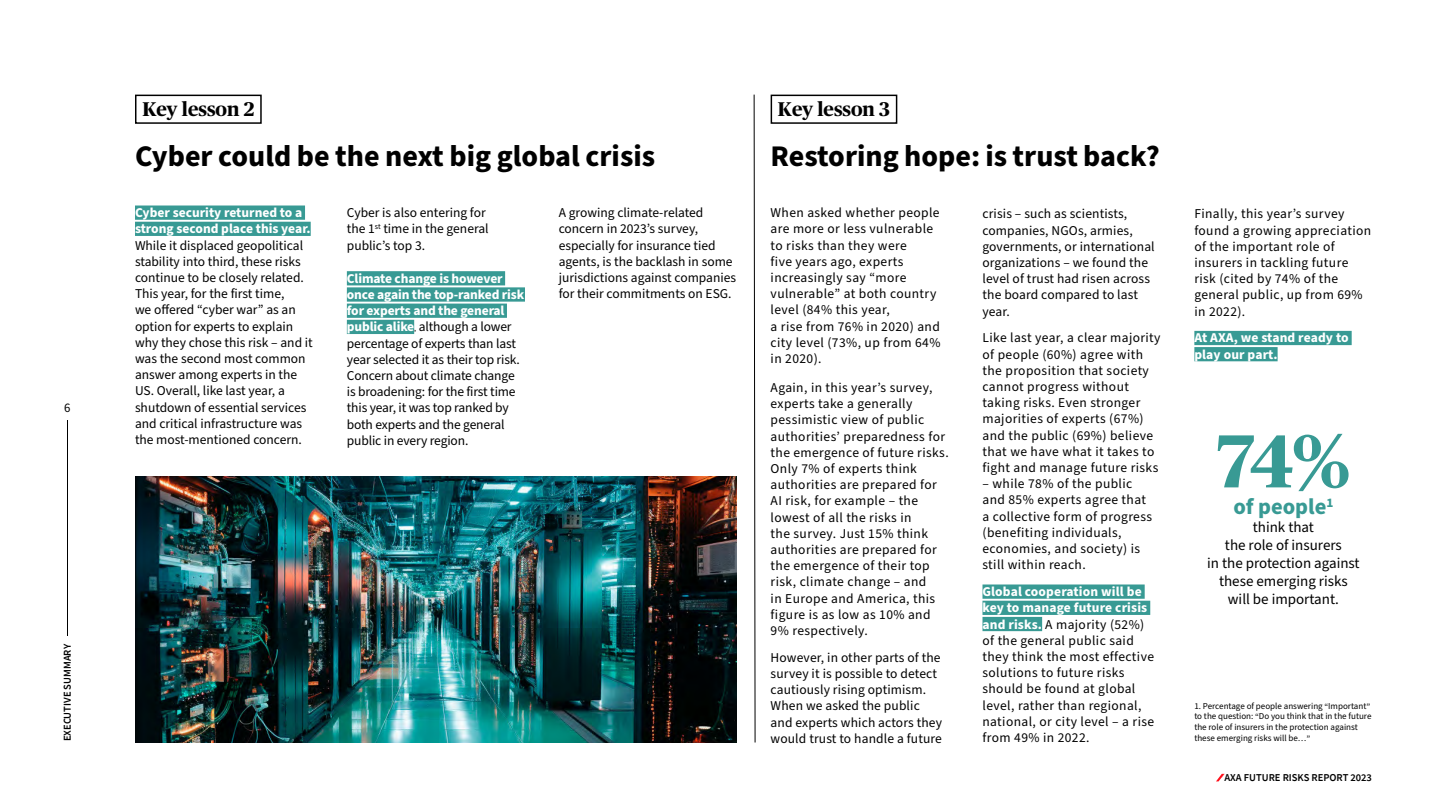
<style>
.page{position:relative;width:1440px;height:810px;background:#fff}
.page>*{position:absolute;margin:0;border:0;box-sizing:border-box;transform-origin:0 0}
.t1{font:700 75px "BW Publico Head";color:#389a94}
.t2{font:700 30px "Source Sans Pro";color:#000}
.t3{font:700 22.5px "Source Sans Pro";color:#389a94}
.t4{font:700 19.8px "BW Publico Head";color:#000}
.t5{font:15px/18px "Source Sans Pro";color:#000;text-align:center}
.t6{font:13.5px/16.2px "Source Sans Pro";letter-spacing:.015em;color:#000}
.t7{font:13.5px/16.2px "Source Sans Pro";letter-spacing:-.01em;color:#000}
.t8{font:700 13.5px/16.2px "Source Sans Pro";color:#fff}
.t9{font:12.75px "Source Sans Pro";color:#000}
.t10{font:600 10.5px "Source Sans Pro";color:#000}
.t11{font:9px/10.8px "Source Sans Pro";color:#000}
.s1{font-weight:700;color:#fff}
.s2{font-family:"Minion Pro";font-size:9px}
</style>
<div class="page">
<div style="left:135px;top:206px;width:170px;height:14px;background:#389a94"></div>
<div style="left:135px;top:222px;width:176px;height:14px;background:#389a94"></div>
<img style="left:135px;top:477px;width:602px;height:265px">
<svg style="left:753px;top:94px;width:3px;height:649px"></svg>
<div style="left:135px;top:95px;width:127px;height:29px;border:1px solid #000"></div>
<div style="left:771px;top:95px;width:126px;height:29px;border:1px solid #000"></div>
<div style="left:347px;top:271px;width:158px;height:14px;background:#389a94"></div>
<div style="left:347px;top:287px;width:178px;height:15px;background:#389a94"></div>
<div style="left:347px;top:304px;width:160px;height:14px;background:#389a94"></div>
<div style="left:347px;top:320px;width:67px;height:14px;background:#389a94"></div>
<div style="left:982px;top:585px;width:163px;height:14px;background:#389a94"></div>
<div style="left:982px;top:601px;width:168px;height:14px;background:#389a94"></div>
<div style="left:982px;top:617px;width:60px;height:14px;background:#389a94"></div>
<div style="left:1194px;top:331px;width:158px;height:14px;background:#389a94"></div>
<div style="left:1194px;top:347px;width:84px;height:14px;background:#389a94"></div>
<hr style="left:67px;top:420px;width:1px;height:216px;background:#000">
<svg style="left:1216px;top:774px;width:8px;height:7px"></svg>
<p class="t9" style="left:64px;top:399px;width:8px">6</p>
<p class="t10" style="left:61px;top:741px;width:99px;rotate:-90deg">EXECUTIVE SUMMARY</p>
<h3 class="t4" style="left:142px;top:95px;width:113px">Key lesson 2</h3>
<h3 class="t4" style="left:778px;top:95px;width:114px">Key lesson 3</h3>
<h2 class="t2" style="left:135px;top:135px;width:522px">Cyber could be the next big global crisis</h2>
<p class="t8" style="left:135px;top:205px;width:177px">Cyber security returned to a strong second place this year.</p>
<p class="t6" style="left:135px;top:237px;width:179px">While it displaced geopolitical stability into third, these risks continue to be closely related.<br>This year, for the first time,<br>we offered “cyber war” as an option for experts to explain why they chose this risk – and it was the second most common answer among experts in the<br>US. Overall, like last year, a shutdown of essential services and critical infrastructure was the most-mentioned concern.</p>
<h2 class="t2" style="left:771px;top:135px;width:391px">Restoring hope: is trust back?</h2>
<p class="t6" style="left:771px;top:205px;width:171px">When asked whether people are more or less vulnerable to risks than they were<br>five years ago, experts increasingly say “more vulnerable” at both country level (84% this year,<br>a rise from 76% in 2020) and city level (73%, up from 64% in 2020).</p>
<p class="t6" style="left:771px;top:380px;width:180px">Again, in this year’s survey, experts take a generally pessimistic view of public authorities’ preparedness for the emergence of future risks.<br>Only 7% of experts think authorities are prepared for<br>AI risk, for example – the lowest of all the risks in<br>the survey. Just 15% think authorities are prepared for the emergence of their top risk, climate change – and<br>in Europe and America, this figure is as low as 10% and<br>9% respectively.</p>
<p class="t6" style="left:771px;top:650px;width:173px">However, in other parts of the survey it is possible to detect cautiously rising optimism.<br>When we asked the public and experts which actors they would trust to handle a future</p>
<p class="t6" style="left:347px;top:205px;width:143px">Cyber is also entering for the 1<sup>st</sup> time in the general publicʼs top 3.</p>
<p class="t7" style="left:347px;top:271px;width:179px"><span class="s1">Climate change is however once again the top-ranked risk for experts and the general public alike</span><span class="s2">,</span> although a lower percentage of experts than last year selected it as their top risk.<br>Concern about climate change is broadening: for the first time this year, it was top ranked by both experts and the general public in every region.</p>
<p class="t6" style="left:559px;top:205px;width:179px">A growing climate-related concern in 2023’s survey, especially for insurance tied agents, is the backlash in some jurisdictions against companies for their commitments on ESG.</p>
<p class="t6" style="left:982px;top:206px;width:174px">crisis – such as scientists, companies, NGOs, armies, governments, or international organizations – we found the level of trust had risen across the board compared to last year.</p>
<p class="t6" style="left:982px;top:330px;width:180px">Like last year, a clear majority of people (60%) agree with the proposition that society cannot progress without taking risks. Even stronger majorities of experts (67%) and the public (69%) believe that we have what it takes to fight and manage future risks</p>
<p class="t6" style="left:982px;top:476px;width:171px">– while 78% of the public and 85% experts agree that a collective form of progress (benefiting individuals, economies, and society) is still within reach.</p>
<p class="t6" style="left:982px;top:584px;width:173px"><span class="s1">Global cooperation will be key to manage future crisis and risks.</span> A majority (52%) of the general public said they think the most effective solutions to future risks should be found at global level, rather than regional, national, or city level – a rise from 49% in 2022.</p>
<p class="t6" style="left:1194px;top:206px;width:178px">Finally, this year’s survey found a growing appreciation of the important role of insurers in tackling future risk (cited by 74% of the general public, up from 69% in 2022).</p>
<p class="t8" style="left:1194px;top:330px;width:156px">At AXA, we stand ready to play our part.</p>
<h1 class="t1" style="left:1216px;top:407px;width:136px">74%</h1>
<h3 class="t3" style="left:1233px;top:492px;width:102px">of people<sup>1</sup></h3>
<p class="t5" style="left:1207px;top:519px;width:154px">think that<br>the role of insurers<br>in the protection against these emerging risks will be important.</p>
<p class="t11" style="left:1194px;top:701px;width:179px">1. Percentage of people answering “Important” to the question: “Do you think that in the future the role of insurers in the protection against these emerging risks will be…”</p>
<p class="t10" style="left:1224px;top:771px;width:149px">AXA FUTURE RISKS REPORT 2023</p>
</div>
